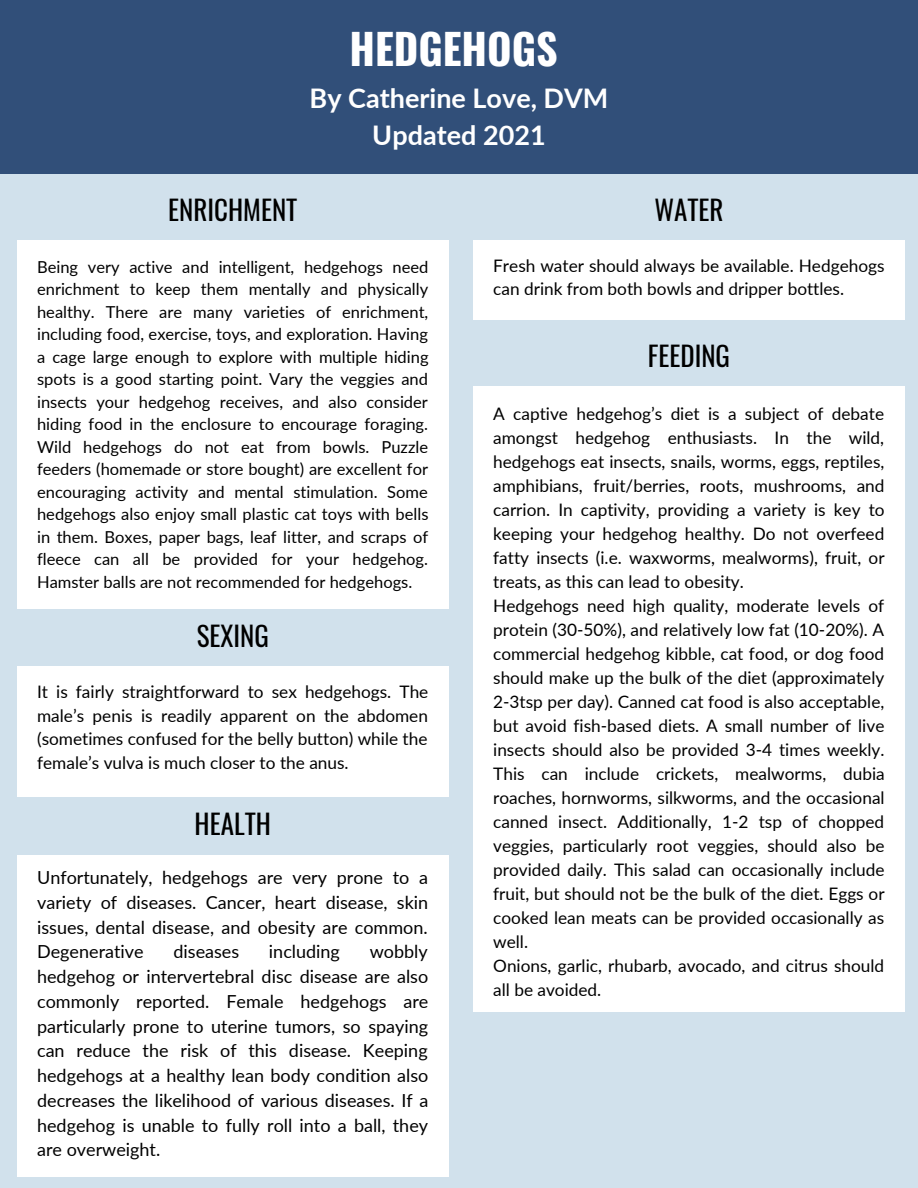
<style>
.page{position:relative;width:918px;height:1188px;background:#d1e1ec}
.page>*{position:absolute;margin:0;border:0;box-sizing:border-box;transform-origin:0 0}
.t1{font:700 42px "Oswald";color:#fff}
.t2{font:27px "Oswald";color:#000}
.t3{font:700 27px/37.2px "Lato";color:#fff;text-align:center}
.t4{font:18px/24.8px "Lato";color:#000;text-align:justify}
.t5{font:17.25px/24px "Lato";color:#000}
.t6{font:16.5px/22.5px "Lato";color:#000;text-align:justify}
</style>
<div class="page">
<div style="left:0;top:0;width:918px;height:173px;background:#314f79"></div>
<div style="left:17px;top:240px;width:432px;height:368px;background:#fff"></div>
<div style="left:17px;top:666px;width:432px;height:130px;background:#fff"></div>
<div style="left:473px;top:387px;width:432px;height:625px;background:#fff"></div>
<div style="left:473px;top:240px;width:432px;height:80px;background:#fff"></div>
<div style="left:17px;top:855px;width:432px;height:321px;background:#fff"></div>
<h1 class="t1" style="left:349px;top:16px;width:210px">HEDGEHOGS</h1>
<h2 class="t3" style="left:310px;top:79px;width:300px">By Catherine Love, DVM<br>Updated 2021</h2>
<h2 class="t2" style="left:168px;top:189px;width:131px">ENRICHMENT</h2>
<p class="t6" style="left:37px;top:255px;width:393px">Being very active and intelligent, hedgehogs need enrichment to keep them mentally and physically healthy. There are many varieties of enrichment, including food, exercise, toys, and exploration. Having a cage large enough to explore with multiple hiding spots is a good starting point. Vary the veggies and insects your hedgehog receives, and also consider hiding food in the enclosure to encourage foraging.<br>Wild hedgehogs do not eat from bowls. Puzzle feeders (homemade or store bought) are excellent for encouraging activity and mental stimulation. Some hedgehogs also enjoy small plastic cat toys with bells in them. Boxes, paper bags, leaf litter, and scraps of fleece can all be provided for your hedgehog.<br>Hamster balls are not recommended for hedgehogs.</p>
<h2 class="t2" style="left:197px;top:614px;width:74px">SEXING</h2>
<p class="t5" style="left:37px;top:680px;width:393px;text-align:justify">It is fairly straightforward to sex hedgehogs. The male’s penis is readily apparent on the abdomen (sometimes confused for the belly button) while the female’s vulva is much closer to the anus.</p>
<h2 class="t2" style="left:195px;top:803px;width:78px">HEALTH</h2>
<p class="t4" style="left:37px;top:865px;width:393px">Unfortunately, hedgehogs are very prone to a variety of diseases. Cancer, heart disease, skin issues, dental disease, and obesity are common.<br>Degenerative</p>
<p class="t4" style="left:37px;top:939px;width:393px;text-indent:333px">wobbly hedgehog or intervertebral disc disease are also commonly reported. Female hedgehogs are particularly prone to uterine tumors, so spaying can reduce the risk of this disease. Keeping hedgehogs at a healthy lean body condition also decreases the likelihood of various diseases. If a hedgehog is unable to fully roll into a ball, they are overweight.</p>
<p class="t4" style="left:174px;top:939px;width:67px">diseases</p>
<p class="t4" style="left:269px;top:939px;width:73px">including</p>
<h2 class="t2" style="left:654px;top:189px;width:71px">WATER</h2>
<p class="t5" style="left:493px;top:253px;width:393px">Fresh water should always be available. Hedgehogs can drink from both bowls and dripper bottles.</p>
<h2 class="t2" style="left:648px;top:335px;width:84px">FEEDING</h2>
<p class="t5" style="left:493px;top:402px;width:393px">A captive hedgehog’s diet is a subject of debate amongst hedgehog enthusiasts. In the wild, hedgehogs eat insects, snails, worms, eggs, reptiles, amphibians, fruit/berries, roots, mushrooms, and carrion. In captivity, providing a variety is key to keeping your hedgehog healthy. Do not overfeed fatty insects (i.e. waxworms, mealworms), fruit, or treats, as this can lead to obesity.<br>Hedgehogs need high quality, moderate levels of protein (30-50%), and relatively low fat (10-20%). A commercial hedgehog kibble, cat food, or dog food should make up the bulk of the diet (approximately 2-3tsp per day). Canned cat food is also acceptable, but avoid fish-based diets. A small number of live insects should also be provided 3-4 times weekly.<br>This can include crickets, mealworms, dubia roaches, hornworms, silkworms, and the occasional canned insect. Additionally, 1-2 tsp of chopped veggies, particularly root veggies, should also be provided daily. This salad can occasionally include fruit, but should not be the bulk of the diet. Eggs or cooked lean meats can be provided occasionally as well.<br>Onions, garlic, rhubarb, avocado, and citrus should all be avoided.</p>
</div>
